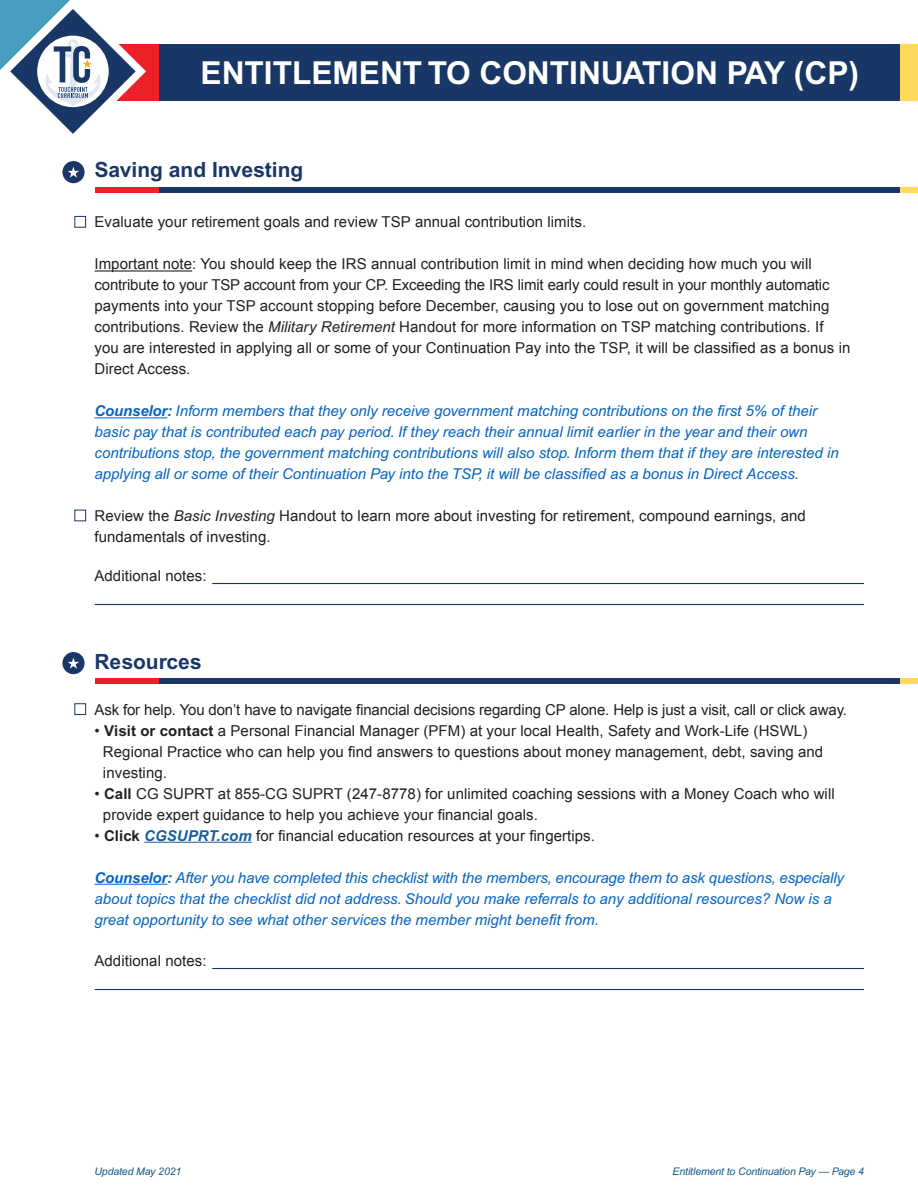
<style>
.page{position:relative;width:918px;height:1188px;background:#fff}
.page>*{position:absolute;margin:0;border:0;box-sizing:border-box;transform-origin:0 0}
.t1{font:700 31.65px "Arial";color:#fff}
.t2{font:700 21px "Arial";color:#193766}
.t3{font:15px/21px "Arial";letter-spacing:.005em;color:#231f20}
.t4{font:italic 15px/21px "Arial";color:#0563bf}
.t5{font:italic 10.5px "Arial";letter-spacing:-.01em;color:#135886}
.s1{font-style:italic}
.s2{font-weight:700}
.s3{font-weight:700;font-style:italic;color:#175d9e}
</style>
<div class="page">
<div style="left:95px;top:187px;width:823px;height:5px;background:#193766"></div>
<div style="left:95px;top:187px;width:64px;height:5px;background:#ec2127"></div>
<div style="left:901px;top:187px;width:17px;height:5px;background:#fed95c"></div>
<div style="left:95px;top:44px;width:823px;height:56px;background:#193766"></div>
<div style="left:95px;top:44px;width:64px;height:56px;background:#ec2127"></div>
<div style="left:901px;top:44px;width:17px;height:56px;background:#fed95c"></div>
<svg style="left:0;top:0;width:156px;height:134px"></svg>
<hr style="left:94px;top:270px;width:98px;height:2px;background:#231f20">
<hr style="left:94px;top:418px;width:73px;height:1px;background:#0563bf">
<div style="left:75px;top:216px;width:11px;height:12px;border:1px solid #193766"></div>
<div style="left:75px;top:510px;width:11px;height:11px;border:1px solid #193766"></div>
<div style="left:62px;top:161px;width:23px;height:22px;background:#193766;border-radius:50%"></div>
<svg style="left:68px;top:167px;width:11px;height:11px"></svg>
<hr style="left:212px;top:583px;width:652px;height:1px;background:#193766">
<hr style="left:95px;top:604px;width:769px;height:1px;background:#193766">
<div style="left:95px;top:678px;width:823px;height:6px;background:#193766"></div>
<div style="left:95px;top:678px;width:64px;height:6px;background:#ec2127"></div>
<div style="left:901px;top:678px;width:17px;height:6px;background:#fed95c"></div>
<hr style="left:144px;top:842px;width:108px;height:1px;background:#175d9e">
<hr style="left:94px;top:884px;width:73px;height:1px;background:#0563bf">
<div style="left:75px;top:703px;width:11px;height:12px;border:1px solid #193766"></div>
<div style="left:62px;top:652px;width:23px;height:22px;background:#193766;border-radius:50%"></div>
<svg style="left:68px;top:658px;width:11px;height:11px"></svg>
<hr style="left:212px;top:968px;width:652px;height:1px;background:#193766">
<hr style="left:95px;top:989px;width:769px;height:1px;background:#193766">
<p class="t1" style="left:201px;top:54px;width:660px">ENTITLEMENT TO CONTINUATION PAY (CP)</p>
<p class="t2" style="left:94px;top:158px;width:210px">Saving and Investing</p>
<p class="t3" style="left:94px;top:212px;width:493px">Evaluate your retirement goals and review TSP annual contribution limits.</p>
<p class="t3" style="left:94px;top:254px;width:757px">Important note: You should keep the IRS annual contribution limit in mind when deciding how much you will contribute to your TSP account from your CP. Exceeding the IRS limit early could result in your monthly automatic payments into your TSP account stopping before December, causing you to lose out on government matching contributions. Review the <span class="s1">Military Retirement</span> Handout for more information on TSP matching contributions. If you are interested in applying all or some of your Continuation Pay into the TSP, it will be classified as a bonus in Direct Access.</p>
<p class="t4" style="left:94px;top:401px;width:746px"><span class="s2">Counselor:</span> Inform members that they only receive government matching contributions on the first 5% of their basic pay that is contributed each pay period. If they reach their annual limit earlier in the year and their own contributions stop, the government matching contributions will also stop. Inform them that if they are interested in applying all or some of their Continuation Pay into the TSP, it will be classified as a bonus in Direct Access.</p>
<p class="t3" style="left:94px;top:506px;width:713px">Review the <span class="s1">Basic Investing</span> Handout to learn more about investing for retirement, compound earnings, and</p>
<p class="t3" style="left:94px;top:527px;width:178px">fundamentals of investing.</p>
<p class="t3" style="left:94px;top:565px;width:114px">Additional notes:</p>
<p class="t2" style="left:94px;top:649px;width:108px">Resources</p>
<p class="t3" style="left:94px;top:699px;width:754px">Ask for help. You don’t have to navigate financial decisions regarding CP alone. Help is just a visit, call or click away.</p>
<p class="t3" style="left:103px;top:720px;width:722px;text-indent:-8px">• <span class="s2">Visit or contact</span> a Personal Financial Manager (PFM) at your local Health, Safety and Work-Life (HSWL)<br>Regional Practice who can help you find answers to questions about money management, debt, saving and investing.</p>
<p class="t3" style="left:103px;top:783px;width:733px;text-indent:-8px">• <span class="s2">Call</span> CG SUPRT at 855-CG SUPRT (247-8778) for unlimited coaching sessions with a Money Coach who will provide expert guidance to help you achieve your financial goals.</p>
<p class="t3" style="left:94px;top:825px;width:502px">• <span class="s2">Click</span> <span class="s3">CGSUPRT.com</span> for financial education resources at your fingertips.</p>
<p class="t4" style="left:94px;top:867px;width:751px"><span class="s2">Counselor:</span> After you have completed this checklist with the members, encourage them to ask questions, especially about topics that the checklist did not address. Should you make referrals to any additional resources? Now is a great opportunity to see what other services the member might benefit from.</p>
<p class="t3" style="left:94px;top:950px;width:114px">Additional notes:</p>
<p class="t5" style="left:94px;top:1165px;width:88px">Updated May 2021</p>
<p class="t5" style="left:673px;top:1165px;width:193px">Entitlement to Continuation Pay — Page 4</p>
</div>
